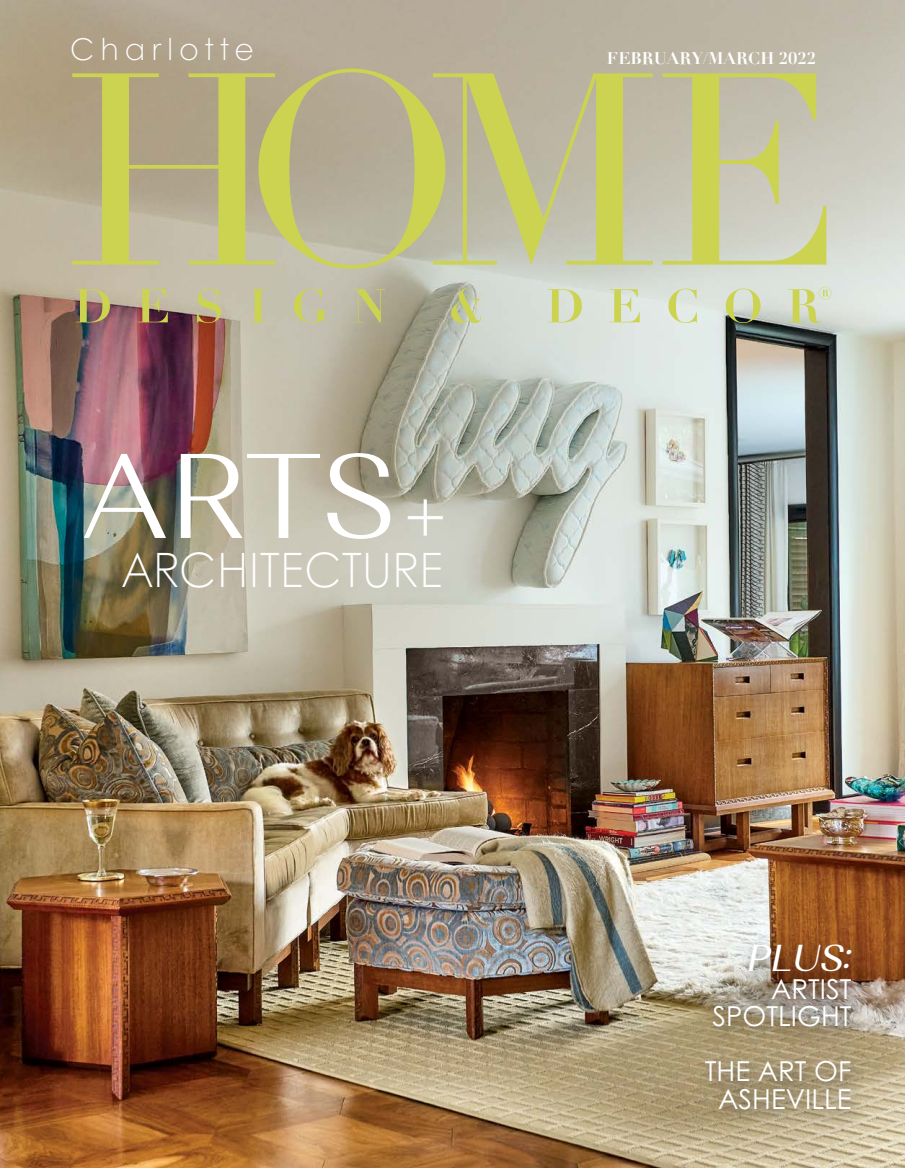
<style>
.page{position:relative;width:905px;height:1168px;background:#fff}
.page>*{position:absolute;margin:0;border:0;box-sizing:border-box;transform-origin:0 0}
.t1{font:300 120px "Alethia Pro";color:#fff}
.t2{font:300 47.4px "Century Gothic";letter-spacing:.01em;color:#fff}
.t3{font:italic 37.5px "Alethia Pro";color:#fff}
.t4{font:300 30px "Century Gothic";letter-spacing:.2em;color:#fff}
.t5{font:27.45px/27.5px "Century Gothic Pro";color:#fff;text-align:right}
.t6{font:700 16.5px "Didot";color:#fff}
.s1{font-family:"Century Gothic";font-size:73.5px}
</style>
<div class="page">
<img style="left:1px;top:0;width:903px;height:1168px">
<svg style="left:72px;top:69px;width:754px;height:200px;background:#c0bd8d"></svg>
<svg style="left:76px;top:287px;width:755px;height:36px;background:#c3c2a6"></svg>
<div style="left:695px;top:936px;width:172px;height:194px;background:#000;opacity:.5"></div>
<p class="t4" style="left:70px;top:30px;width:185px">Charlotte</p>
<h1 class="t1" style="left:81px;top:419px;width:367px">ARTS<span class="s1">+</span></h1>
<h2 class="t2" style="left:122px;top:540px;width:323px">ARCHITECTURE</h2>
<p class="t6" style="left:607px;top:48px;width:210px">FEBRUARY/MARCH 2022</p>
<h3 class="t3" style="left:746px;top:934px;width:106px">PLUS:</h3>
<p class="t5" style="left:712px;top:975px;width:140px">ARTIST<br>SPOTLIGHT</p>
<p class="t5" style="left:705px;top:1057px;width:148px;text-align:center">THE ART OF<br>ASHEVILLE</p>
</div>
